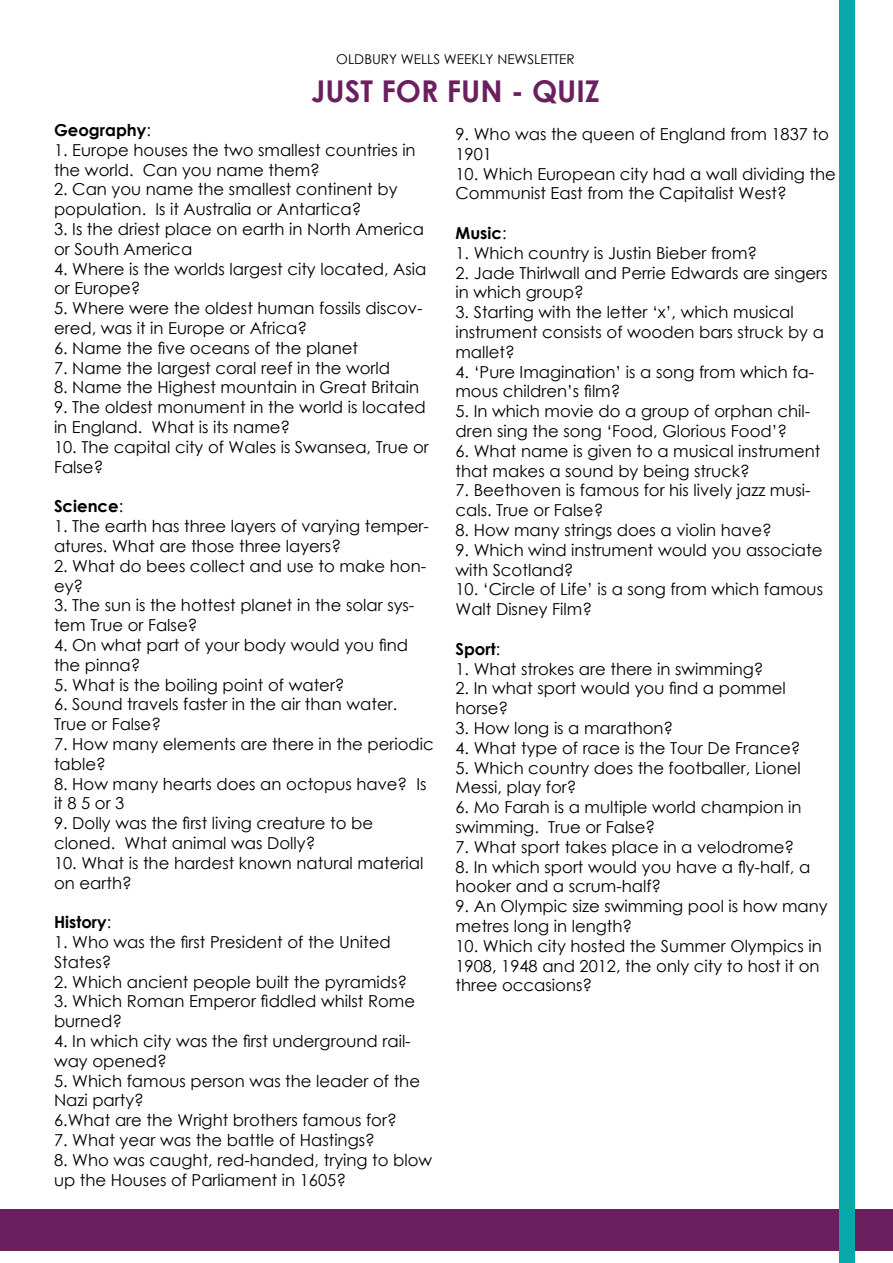
<style>
.page{position:relative;width:893px;height:1263px;background:#fff}
.page>*{position:absolute;margin:0;border:0;box-sizing:border-box;transform-origin:0 0}
.t1{font:700 30px "Century Gothic";color:#6a205f}
.t2{font:16.5px/19.8px "Century Gothic";color:#000}
.t3{font:700 16.5px "Century Gothic";color:#000}
.t4{font:13.5px "Century Gothic";color:#000}
.s1{font-weight:400}
</style>
<div class="page">
<div style="left:0;top:1209px;width:893px;height:41px;background:#6a205f"></div>
<div style="left:839px;top:0;width:16px;height:1263px;background:#06a9a8"></div>
<p class="t4" style="left:336px;top:50px;width:240px">OLDBURY WELLS WEEKLY NEWSLETTER</p>
<h1 class="t1" style="left:311px;top:69px;width:290px">JUST FOR FUN - QUIZ</h1>
<p class="t3" style="left:54px;top:118px;width:98px">Geography<span class="s1">:</span></p>
<p class="t2" style="left:54px;top:140px;width:363px">1. Europe houses the two smallest countries in the world. Can you name them?</p>
<p class="t2" style="left:54px;top:179px;width:345px">2. Can you name the smallest continent by population. Is it Australia or Antartica?</p>
<p class="t2" style="left:54px;top:219px;width:371px">3. Is the driest place on earth in North America or South America</p>
<p class="t2" style="left:54px;top:259px;width:374px">4. Where is the worlds largest city located, Asia or Europe?</p>
<p class="t2" style="left:54px;top:298px;width:370px">5. Where were the oldest human fossils discov&shy;ered, was it in Europe or Africa?</p>
<p class="t2" style="left:54px;top:338px;width:306px">6. Name the five oceans of the planet</p>
<p class="t2" style="left:54px;top:358px;width:338px">7. Name the largest coral reef in the world</p>
<p class="t2" style="left:54px;top:377px;width:367px">8. Name the Highest mountain in Great Britain</p>
<p class="t2" style="left:54px;top:397px;width:373px">9. The oldest monument in the world is located in England. What is its name?</p>
<p class="t2" style="left:54px;top:437px;width:376px">10. The capital city of Wales is Swansea, True or<br>False?</p>
<p class="t3" style="left:54px;top:494px;width:71px">Science<span class="s1">:</span></p>
<p class="t2" style="left:54px;top:516px;width:376px">1. The earth has three layers of varying temper&shy;atures. What are those three layers?</p>
<p class="t2" style="left:54px;top:556px;width:374px">2. What do bees collect and use to make hon&shy;ey?</p>
<p class="t2" style="left:54px;top:595px;width:362px">3. The sun is the hottest planet in the solar sys&shy;tem True or False?</p>
<p class="t2" style="left:54px;top:635px;width:356px">4. On what part of your body would you find the pinna?</p>
<p class="t2" style="left:54px;top:674px;width:292px">5. What is the boiling point of water?</p>
<p class="t2" style="left:54px;top:694px;width:345px">6. Sound travels faster in the air than water.<br>True or False?</p>
<p class="t2" style="left:54px;top:734px;width:381px">7. How many elements are there in the periodic table?</p>
<p class="t2" style="left:54px;top:773px;width:374px">8. How many hearts does an octopus have? Is it 8 5 or 3</p>
<p class="t2" style="left:54px;top:813px;width:321px">9. Dolly was the first living creature to be cloned. What animal was Dolly?</p>
<p class="t2" style="left:54px;top:853px;width:371px">10. What is the hardest known natural material on earth?</p>
<p class="t3" style="left:54px;top:910px;width:59px">History<span class="s1">:</span></p>
<p class="t2" style="left:54px;top:932px;width:338px">1. Who was the first President of the United<br>States?</p>
<p class="t2" style="left:54px;top:971px;width:355px">2. Which ancient people built the pyramids?</p>
<p class="t2" style="left:54px;top:991px;width:363px">3. Which Roman Emperor fiddled whilst Rome burned?</p>
<p class="t2" style="left:54px;top:1031px;width:358px">4. In which city was the first underground rail&shy;way opened?</p>
<p class="t2" style="left:54px;top:1070px;width:368px">5. Which famous person was the leader of the<br>Nazi party?<br>6.What are the Wright brothers famous for?</p>
<p class="t2" style="left:54px;top:1130px;width:322px">7. What year was the battle of Hastings?</p>
<p class="t2" style="left:54px;top:1150px;width:380px">8. Who was caught, red-handed, trying to blow up the Houses of Parliament in 1605?</p>
<p class="t2" style="left:455px;top:124px;width:375px">9. Who was the queen of England from 1837 to<br>1901</p>
<p class="t2" style="left:455px;top:163px;width:382px">10. Which European city had a wall dividing the<br>Communist East from the Capitalist West?</p>
<p class="t3" style="left:455px;top:220px;width:53px">Music<span class="s1">:</span></p>
<p class="t2" style="left:455px;top:243px;width:303px">1. Which country is Justin Bieber from?</p>
<p class="t2" style="left:455px;top:262px;width:374px">2. Jade Thirlwall and Perrie Edwards are singers in which group?</p>
<p class="t2" style="left:455px;top:302px;width:370px">3. Starting with the letter ‘x’, which musical instrument consists of wooden bars struck by a mallet?</p>
<p class="t2" style="left:455px;top:361px;width:360px">4. ‘Pure Imagination’ is a song from which fa&shy;mous children’s film?</p>
<p class="t2" style="left:455px;top:401px;width:356px">5. In which movie do a group of orphan chil&shy;dren sing the song ‘Food, Glorious Food’?</p>
<p class="t2" style="left:455px;top:441px;width:366px">6. What name is given to a musical instrument that makes a sound by being struck?</p>
<p class="t2" style="left:455px;top:480px;width:357px">7. Beethoven is famous for his lively jazz musi&shy;cals. True or False?</p>
<p class="t2" style="left:455px;top:520px;width:318px">8. How many strings does a violin have?</p>
<p class="t2" style="left:455px;top:540px;width:368px">9. Which wind instrument would you associate with Scotland?</p>
<p class="t2" style="left:455px;top:579px;width:369px">10. ‘Circle of Life’ is a song from which famous<br>Walt Disney Film?</p>
<p class="t3" style="left:455px;top:636px;width:46px">Sport<span class="s1">:</span></p>
<p class="t2" style="left:455px;top:658px;width:310px">1. What strokes are there in swimming?</p>
<p class="t2" style="left:455px;top:678px;width:332px">2. In what sport would you find a pommel horse?</p>
<p class="t2" style="left:455px;top:718px;width:219px">3. How long is a marathon?</p>
<p class="t2" style="left:455px;top:738px;width:347px">4. What type of race is the Tour De France?</p>
<p class="t2" style="left:455px;top:757px;width:347px">5. Which country does the footballer, Lionel<br>Messi, play for?</p>
<p class="t2" style="left:455px;top:797px;width:348px">6. Mo Farah is a multiple world champion in swimming. True or False?</p>
<p class="t2" style="left:455px;top:837px;width:340px">7. What sport takes place in a velodrome?</p>
<p class="t2" style="left:455px;top:856px;width:356px">8. In which sport would you have a fly-half, a hooker and a scrum-half?</p>
<p class="t2" style="left:455px;top:896px;width:374px">9. An Olympic size swimming pool is how many metres long in length?</p>
<p class="t2" style="left:455px;top:936px;width:368px">10. Which city hosted the Summer Olympics in<br>1908, 1948 and 2012, the only city to host it on three occasions?</p>
</div>
